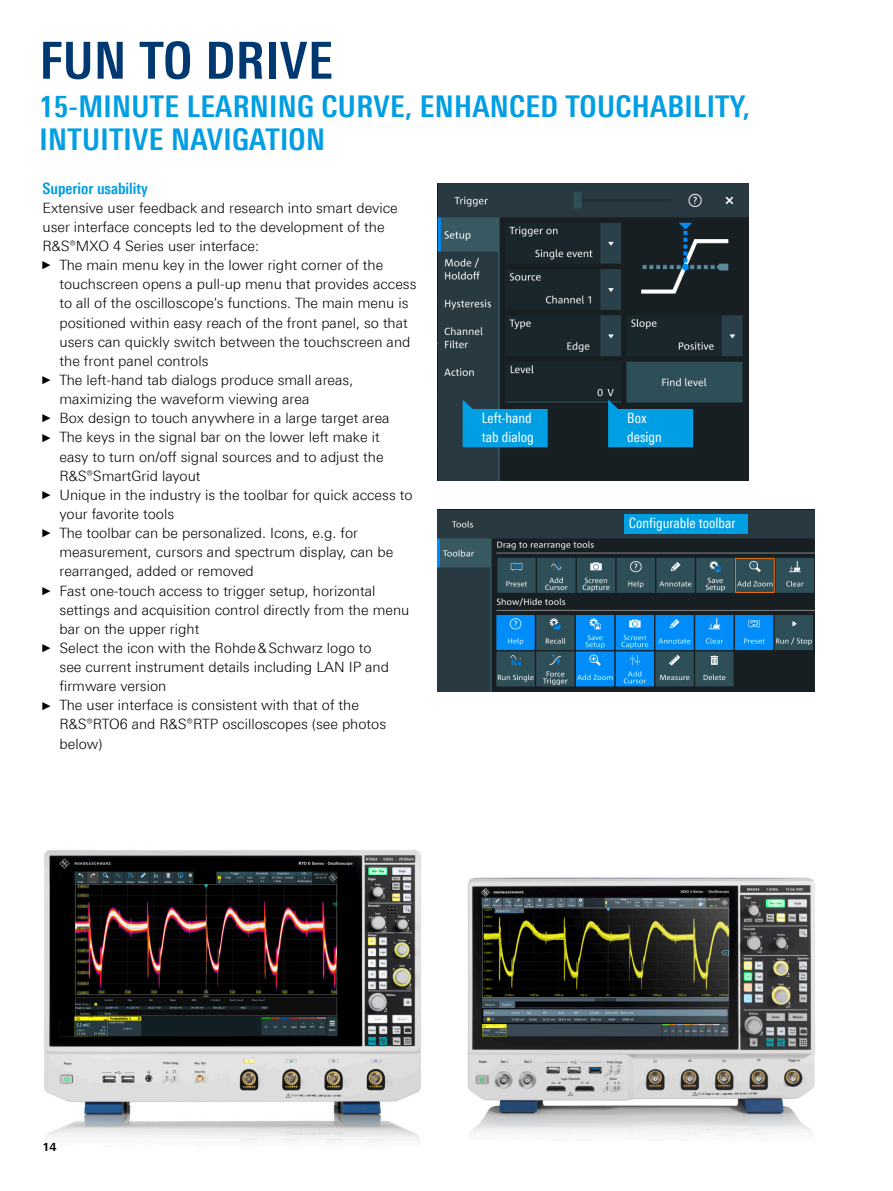
<style>
.page{position:relative;width:893px;height:1191px;background:#fff}
.page>*{position:absolute;margin:0;border:0;box-sizing:border-box;transform-origin:0 0}
.Seiten_Headline_34Pt_blau_IVZ{font:700 51px "Linotype Univers 620 Cn";letter-spacing:.01em;color:#003872}
.Seiten_Headline_20Pt_cyan{font:700 30px/33px "Linotype Univers 620 Cn";letter-spacing:.01em;color:#009ee3}
.Absatzfett_cyan{font:700 15.75px "Linotype Univers 620 Cn";color:#009ee3}
.Haupttext_ohne_Abstand{font:300 14.25px/19.2px "Linotype Univers 330";color:#000}
.Grafiktext_9_5_pt_weiss{font:14.25px/19.2px "Linotype Univers 420 Cn";color:#fff}
.Grafiktext_9_5_pt_ohne_Raster_weiß{font:14.25px "Linotype Univers 420 Cn";color:#fff}
.t1{font:700 11.25px "Linotype Univers 630";color:#000}
.s1{font-family:"Arial Narrow";font-weight:400;font-size:11.4px}
</style>
<div class="page">
<img style="left:438px;top:184px;width:310px;height:296px">
<img style="left:438px;top:509px;width:376px;height:182px">
<img style="left:44px;top:850px;width:377px;height:293px">
<img style="left:467px;top:877px;width:348px;height:258px">
<svg style="left:463px;top:399px;width:85px;height:48px;background:#0687bf"></svg>
<svg style="left:608px;top:399px;width:85px;height:48px;background:#0687c0"></svg>
<div style="left:625px;top:514px;width:123px;height:19px;background:#009ee3"></div>
<p class="Seiten_Headline_34Pt_blau_IVZ" style="left:40px;top:30px;width:295px">FUN TO DRIVE</p>
<p class="Seiten_Headline_20Pt_cyan" style="left:40px;top:90px;width:712px">15-MINUTE LEARNING CURVE, ENHANCED TOUCHABILITY,<br>INTUITIVE NAVIGATION</p>
<p class="Absatzfett_cyan" style="left:43px;top:179px;width:107px">Superior usability</p>
<p class="Haupttext_ohne_Abstand" style="left:43px;top:198px;width:357px">Extensive user feedback and research into smart device user interface concepts led to the development of the<br>R&amp;S®MXO 4 Series user interface:</p>
<p class="Haupttext_ohne_Abstand" style="left:60px;top:255px;width:358px;text-indent:-17px"><span class="s1">►</span> The main menu key in the lower right corner of the touchscreen opens a pull-up menu that provides access to all of the oscilloscope's functions. The main menu is positioned within easy reach of the front panel, so that users can quickly switch between the touchscreen and the front panel controls</p>
<p class="Haupttext_ohne_Abstand" style="left:60px;top:370px;width:295px;text-indent:-17px"><span class="s1">►</span> The left-hand tab dialogs produce small areas, maximizing the waveform viewing area</p>
<p class="Haupttext_ohne_Abstand" style="left:43px;top:408px;width:349px"><span class="s1">►</span> Box design to touch anywhere in a large target area</p>
<p class="Haupttext_ohne_Abstand" style="left:60px;top:427px;width:326px;text-indent:-17px"><span class="s1">►</span> The keys in the signal bar on the lower left make it easy to turn on/off signal sources and to adjust the<br>R&amp;S®SmartGrid layout</p>
<p class="Haupttext_ohne_Abstand" style="left:60px;top:485px;width:355px;text-indent:-17px"><span class="s1">►</span> Unique in the industry is the toolbar for quick access to your favorite tools</p>
<p class="Haupttext_ohne_Abstand" style="left:60px;top:523px;width:335px;text-indent:-17px"><span class="s1">►</span> The toolbar can be personalized. Icons, e.g. for measurement, cursors and spectrum display, can be rearranged, added or removed</p>
<p class="Haupttext_ohne_Abstand" style="left:60px;top:580px;width:351px;text-indent:-17px"><span class="s1">►</span> Fast one-touch access to trigger setup, horizontal settings and acquisition control directly from the menu bar on the upper right</p>
<p class="Haupttext_ohne_Abstand" style="left:60px;top:638px;width:331px;text-indent:-17px"><span class="s1">►</span> Select the icon with the Rohde&amp;Schwarz logo to see current instrument details including LAN IP and firmware version</p>
<p class="Haupttext_ohne_Abstand" style="left:60px;top:695px;width:328px;text-indent:-17px"><span class="s1">►</span> The user interface is consistent with that of the<br>R&amp;S®RTO6 and R&amp;S®RTP oscilloscopes (see photos below)</p>
<p class="Grafiktext_9_5_pt_weiss" style="left:482px;top:408px;width:53px">Left-hand tab dialog</p>
<p class="Grafiktext_9_5_pt_weiss" style="left:627px;top:408px;width:36px">Box design</p>
<p class="Grafiktext_9_5_pt_ohne_Raster_weiß" style="left:629px;top:514px;width:108px">Configurable toolbar</p>
<p class="t1" style="left:43px;top:1139px;width:16px">14</p>
</div>
